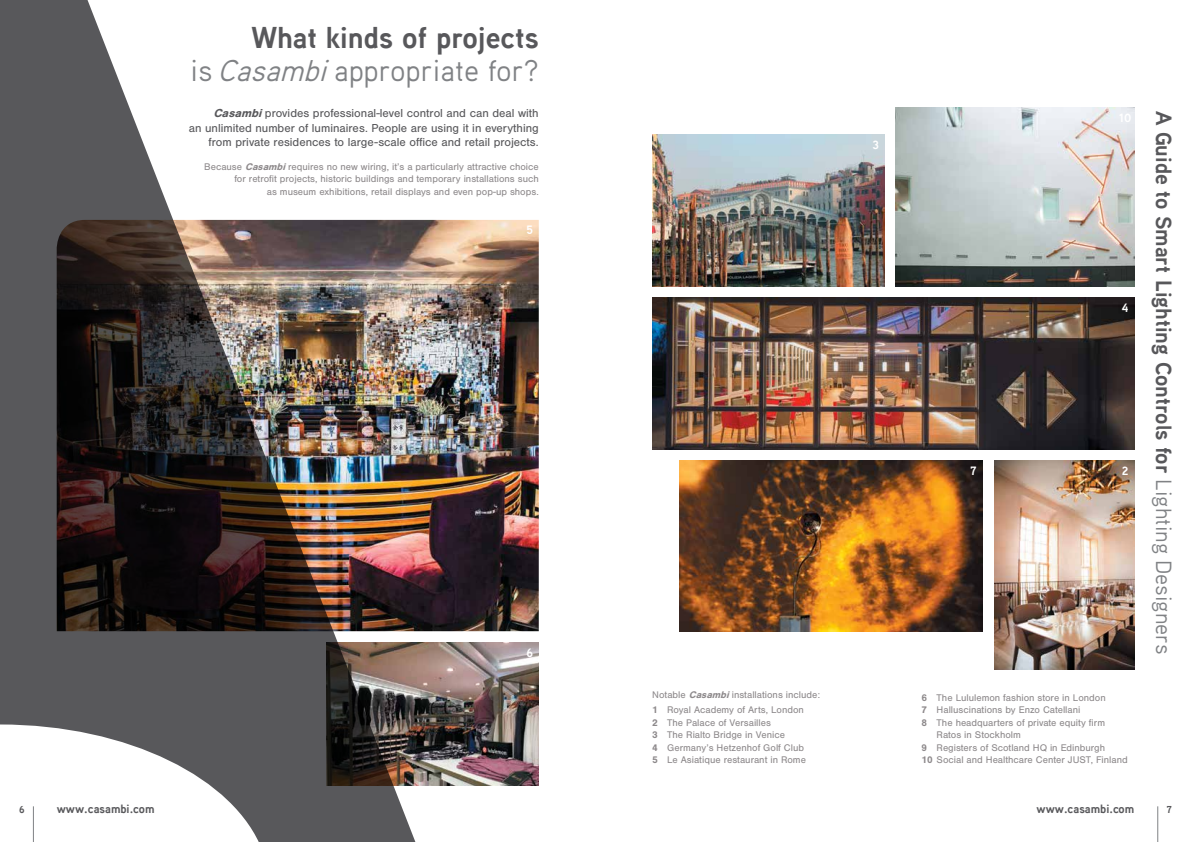
<style>
.page{position:relative;width:1191px;height:842px;background:#fff}
.page>*{position:absolute;margin:0;border:0;box-sizing:border-box;transform-origin:0 0}
.t1{font:30px "Aaux Pro Regular OSF";color:#808285}
.t2{font:700 30px "Aaux Next";color:#58585b}
.t3{font:700 22px "Aaux Next";color:#58585b}
.t4{font:12px/14.4px "Nimbus San";color:#58585b;text-align:right}
.t5{font:700 12px "Aaux Next";color:#58585b}
.t6{font:700 12px "Aaux Next";color:#fff}
.t7{font:10px/12.4px "Nimbus San";color:#8d898b}
.t8{font:700 10px "Aaux Next";color:#58585b}
.s1{font-style:italic}
.s2{font-weight:700;font-style:italic}
.s3{font-weight:700}
.s4{font-family:"Aaux Pro Regular OSF";font-weight:400;color:#808285}
</style>
<div class="page">
<img style="left:419px;top:642px;width:120px;height:143px">
<img style="left:419px;top:220px;width:120px;height:411px">
<hr style="left:1157px;top:806px;width:1px;height:36px;background:#808285">
<img style="left:652px;top:135px;width:232px;height:151px">
<img style="left:896px;top:108px;width:238px;height:178px">
<img style="left:679px;top:461px;width:303px;height:170px">
<img style="left:994px;top:461px;width:140px;height:208px">
<img style="left:652px;top:298px;width:482px;height:151px">
<img style="left:0;top:0;width:419px;height:842px">
<h1 class="t2" style="left:251px;top:17px;width:289px">What kinds of projects</h1>
<h1 class="t1" style="left:190px;top:51px;width:350px">is <span class="s1">Casambi</span>appropriate for?</h1>
<p class="t4" style="left:189px;top:106px;width:351px"><span class="s2">Casambi</span>provides professional-level control and can deal with<br>an unlimited number of luminaires. People are using it in everything from private residences to large-scale office and retail projects.</p>
<p class="t7" style="left:204px;top:160px;width:336px;text-align:right">Because <span class="s2">Casambi</span>requires no new wiring, it’s a particularly attractive choice for retrofit projects, historic buildings and temporary installations such<br>as museum exhibitions, retail displays and even pop-up shops.</p>
<p class="t6" style="left:526px;top:221px;width:8px">5</p>
<p class="t6" style="left:526px;top:644px;width:8px">6</p>
<p class="t7" style="left:652px;top:687px;width:169px;line-height:15.2px">Notable <span class="s2">Casambi</span>installations include:<br><span class="s3">1</span> Royal Academy of Arts, London</p>
<p class="t7" style="left:652px;top:716px;width:155px"><span class="s3">2</span> The Palace of Versailles<br><span class="s3">3</span> The Rialto Bridge in Venice<br><span class="s3">4</span> Germany’s Hetzenhof Golf Club<br><span class="s3">5</span> Le Asiatique restaurant in Rome</p>
<p class="t6" style="left:872px;top:136px;width:8px">3</p>
<p class="t6" style="left:1119px;top:109px;width:14px">10</p>
<p class="t6" style="left:1122px;top:299px;width:8px">4</p>
<p class="t6" style="left:970px;top:462px;width:8px">7</p>
<p class="t6" style="left:1122px;top:462px;width:8px">2</p>
<p class="t7" style="left:921px;top:692px;width:186px"><span class="s3">6</span> The Lululemon fashion store in London</p>
<p class="t7" style="left:921px;top:704px;width:160px"><span class="s3">7</span> Halluscinations by Enzo Catellani</p>
<p class="t7" style="left:921px;top:716px;width:185px"><span class="s3">8</span> The headquarters of private equity firm</p>
<p class="t7" style="left:936px;top:729px;width:86px">Ratos in Stockholm</p>
<p class="t7" style="left:921px;top:741px;width:185px"><span class="s3">9</span> Registers of Scotland HQ in Edinburgh</p>
<p class="t7" style="left:921px;top:754px;width:208px"><span class="s3">10</span> Social and Healthcare Center JUST, Finland</p>
<h2 class="t3" style="left:1179px;top:111px;width:545px;rotate:90deg">A Guide to Smart Lighting Controls for <span class="s4">Lighting Designers</span></h2>
<p class="t8" style="left:19px;top:803px;width:7px">6</p>
<p class="t5" style="left:57px;top:800px;width:99px">www.casambi.com</p>
<p class="t5" style="left:1036px;top:800px;width:99px">www.casambi.com</p>
<p class="t8" style="left:1166px;top:803px;width:7px">7</p>
</div>
